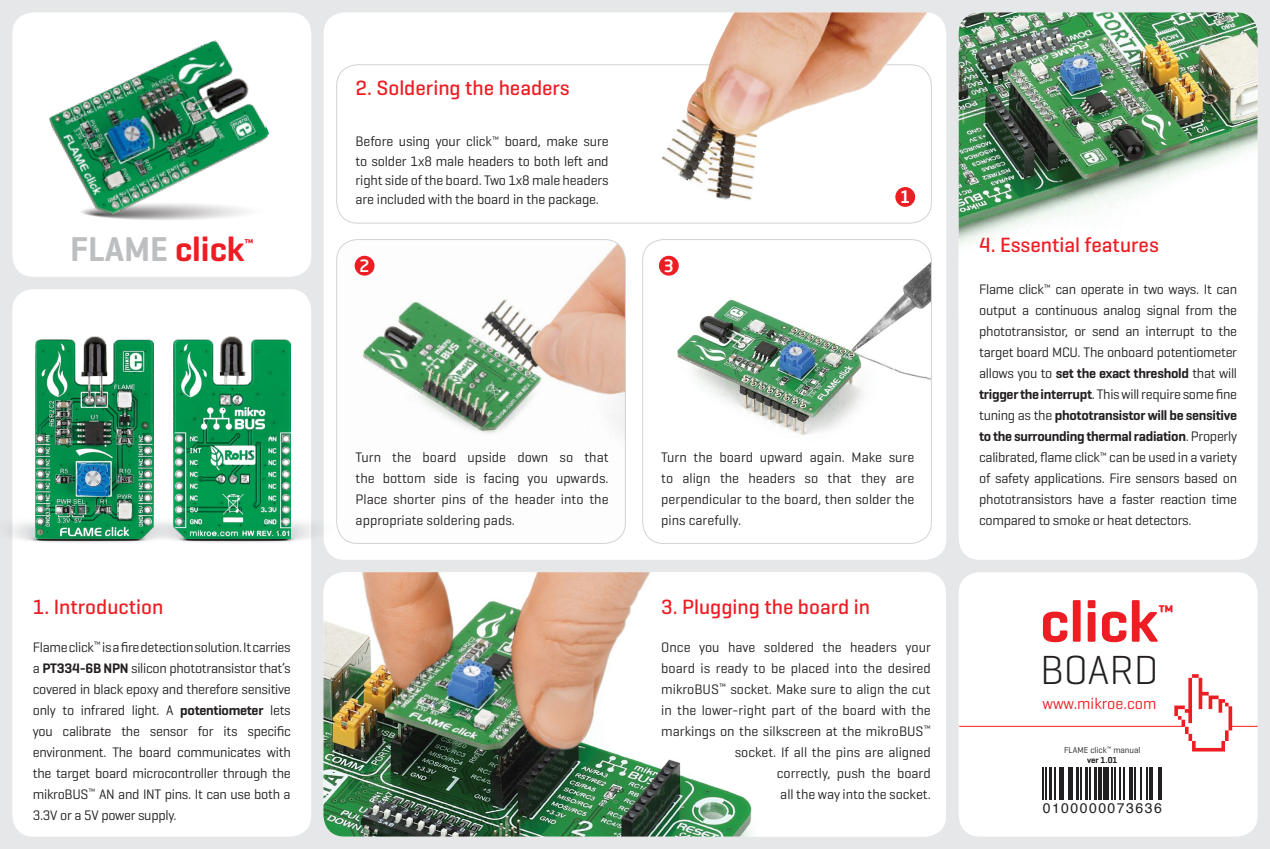
<style>
.page{position:relative;width:1270px;height:849px;background:#fff}
.page>*{position:absolute;margin:0;border:0;box-sizing:border-box;transform-origin:0 0}
.t1{font:600 59.5px "Geogrotesque";color:#ed1d24}
.t2{font:300 41.3px "Geogrotesque";color:#231f20}
.t3{font:600 35px "Geogrotesque";color:#bcbec0}
.t4{font:500 21px "Geogrotesque";color:#ed1d24}
.t5{font:600 17.32px "Geogrotesque";color:#ed1d24}
.t6{font:500 16.8px "Neo Sans Pro";color:#fff}
.t7{font:16.1px "Geogrotesque";color:#ed1d24}
.t8{font:14px/21px "Geogrotesque";color:#231f20;text-align:justify}
.t9{font:14px "Helvetica";letter-spacing:.105em;color:#231f20}
.t10{font:600 10.15px "Geogrotesque";color:#ed1d24}
.t11{font:8.75px/10.5px "Geogrotesque";color:#231f20;text-align:center}
.s1{color:#ed1d24}
.s2{font-weight:600}
</style>
<div class="page">
<div style="left:0;top:0;width:1270px;height:848px;background:#e6e7e8"></div>
<div style="left:12px;top:12px;width:299px;height:265px;background:#fff;border-radius:21px"></div>
<div style="left:12px;top:289px;width:299px;height:547px;background:#fff;border-radius:21px"></div>
<img style="left:323px;top:572px;width:623px;height:264px">
<div style="left:324px;top:12px;width:622px;height:547px;background:#fff;border-radius:21px"></div>
<img style="left:338px;top:239px;width:287px;height:304px">
<div style="left:336px;top:239px;width:290px;height:304px;border:1px solid #d1d3d4;border-radius:21px"></div>
<div style="left:336px;top:64px;width:596px;height:159px;border:1px solid #d1d3d4;border-radius:21px"></div>
<img style="left:644px;top:239px;width:286px;height:197px">
<div style="left:642px;top:239px;width:290px;height:304px;border:1px solid #d1d3d4;border-radius:21px"></div>
<div style="left:355px;top:256px;width:19px;height:19px;background:#ed1d24;border-radius:50%"></div>
<div style="left:659px;top:256px;width:20px;height:19px;background:#ed1d24;border-radius:50%"></div>
<div style="left:959px;top:572px;width:299px;height:264px;background:#fff;border-radius:21px"></div>
<hr style="left:959px;top:725px;width:224px;height:1px;background:#ed1d24">
<hr style="left:1043px;top:767px;width:1px;height:32px;background:#231f20">
<hr style="left:1045px;top:767px;width:1px;height:32px;background:#231f20">
<hr style="left:1049px;top:767px;width:2px;height:32px;background:#231f20">
<hr style="left:1054px;top:767px;width:1px;height:32px;background:#231f20">
<hr style="left:1059px;top:767px;width:3px;height:32px;background:#231f20">
<hr style="left:1063px;top:767px;width:1px;height:32px;background:#231f20">
<hr style="left:1068px;top:767px;width:2px;height:32px;background:#231f20">
<hr style="left:1072px;top:767px;width:1px;height:32px;background:#231f20">
<hr style="left:1077px;top:767px;width:2px;height:32px;background:#231f20">
<hr style="left:1080px;top:767px;width:2px;height:32px;background:#231f20">
<hr style="left:1085px;top:767px;width:3px;height:32px;background:#231f20">
<hr style="left:1089px;top:767px;width:1px;height:32px;background:#231f20">
<hr style="left:1094px;top:767px;width:3px;height:32px;background:#231f20">
<hr style="left:1098px;top:767px;width:1px;height:32px;background:#231f20">
<hr style="left:1100px;top:767px;width:2px;height:32px;background:#231f20">
<hr style="left:1103px;top:767px;width:1px;height:32px;background:#231f20">
<hr style="left:1105px;top:767px;width:4px;height:32px;background:#231f20">
<hr style="left:1112px;top:767px;width:1px;height:32px;background:#231f20">
<hr style="left:1114px;top:767px;width:1px;height:32px;background:#231f20">
<hr style="left:1119px;top:767px;width:1px;height:32px;background:#231f20">
<hr style="left:1123px;top:767px;width:1px;height:32px;background:#231f20">
<hr style="left:1129px;top:767px;width:1px;height:32px;background:#231f20">
<hr style="left:1132px;top:767px;width:1px;height:32px;background:#231f20">
<hr style="left:1134px;top:767px;width:1px;height:32px;background:#231f20">
<hr style="left:1140px;top:767px;width:2px;height:32px;background:#231f20">
<hr style="left:1147px;top:767px;width:1px;height:32px;background:#231f20">
<hr style="left:1149px;top:767px;width:1px;height:32px;background:#231f20">
<hr style="left:1152px;top:767px;width:1px;height:32px;background:#231f20">
<hr style="left:1158px;top:767px;width:1px;height:32px;background:#231f20">
<hr style="left:1161px;top:767px;width:1px;height:32px;background:#231f20">
<img style="left:48px;top:40px;width:222px;height:180px">
<div style="left:959px;top:12px;width:299px;height:547px;background:#fff;border-radius:21px"></div>
<img style="left:959px;top:12px;width:299px;height:235px">
<img style="left:661px;top:12px;width:267px;height:189px">
<div style="left:895px;top:187px;width:20px;height:20px;background:#ed1d24;border-radius:50%"></div>
<img style="left:10px;top:514px;width:122px;height:29px">
<img style="left:132px;top:514px;width:209px;height:30px">
<img style="left:36px;top:336px;width:117px;height:202px">
<img style="left:173px;top:336px;width:118px;height:202px">
<svg style="left:1174px;top:674px;width:84px;height:77px"></svg>
<h3 class="t3" style="left:70px;top:227px;width:176px">FLAME <span class="s1">click</span></h3>
<p class="t10" style="left:244px;top:236px;width:11px">™</p>
<h3 class="t4" style="left:33px;top:593px;width:132px">1. Introduction</h3>
<p class="t8" style="left:33px;top:635px;width:259px">Flame click<sup>™</sup> is a fire detection solution. It carries a <span class="s2">PT334-6B NPN</span> silicon phototransistor that’s covered in black epoxy and therefore sensitive only to infrared light. A <span class="s2">potentiometer</span> lets you calibrate the sensor for its specific environment. The board communicates with the target board microcontroller through the mikroBUS<sup>™</sup> AN and INT pins. It can use both a 3.3V or a 5V power supply.</p>
<h3 class="t4" style="left:356px;top:75px;width:216px">2. Soldering the headers</h3>
<p class="t8" style="left:356px;top:131px;width:254px;line-height:19.2px">Before using your click<sup>™</sup> board, make sure to solder 1x8 male headers to both left and right side of the board. Two 1x8 male headers are included with the board in the package.</p>
<p class="t6" style="left:359px;top:255px;width:12px">2</p>
<p class="t6" style="left:664px;top:255px;width:12px">3</p>
<p class="t6" style="left:900px;top:186px;width:12px">1</p>
<p class="t8" style="left:356px;top:446px;width:254px">Turn the board upside down so that the bottom side is facing you upwards.<br>Place shorter pins of the header into the appropriate soldering pads.</p>
<p class="t8" style="left:661px;top:446px;width:255px">Turn the board upward again. Make sure to align the headers so that they are perpendicular to the board, then solder the pins carefully.</p>
<h3 class="t4" style="left:661px;top:593px;width:210px">3. Plugging the board in</h3>
<p class="t8" style="left:661px;top:635px;width:271px;text-align:right">Once you have soldered the headers your board is ready to be placed into the desired mikroBUS<sup>™</sup> socket. Make sure to align the cut in the lower-right part of the board with the markings on the silkscreen at the mikroBUS<sup>™ </sup>socket. If all the pins are aligned<br>correctly, push the board<br>all the way into the socket.</p>
<h3 class="t4" style="left:979px;top:232px;width:181px">4. Essential features</h3>
<p class="t8" style="left:979px;top:278px;width:259px">Flame click<sup>™</sup> can operate in two ways. It can output a continuous analog signal from the phototransistor, or send an interrupt to the target board MCU. The onboard potentiometer allows you to <span class="s2">set the exact threshold</span> that will <span class="s2">trigger the interrupt</span>. This will require some fine tuning as the <span class="s2">phototransistor will be sensitive to the surrounding thermal radiation</span>. Properly calibrated, flame click<sup>™</sup> can be used in a variety of safety applications. Fire sensors based on phototransistors have a faster reaction time compared to smoke or heat detectors.</p>
<h1 class="t1" style="left:1040px;top:584px;width:119px">click</h1>
<p class="t5" style="left:1158px;top:600px;width:17px">™</p>
<h2 class="t2" style="left:1040px;top:643px;width:120px">BOARD</h2>
<p class="t7" style="left:1042px;top:693px;width:115px">www.mikroe.com</p>
<p class="t11" style="left:1064px;top:743px;width:78px">FLAME click<sup>™</sup> manual <span class="s2">ver 1.01</span></p>
<p class="t9" style="left:1043px;top:796px;width:120px">0100000073636</p>
</div>
